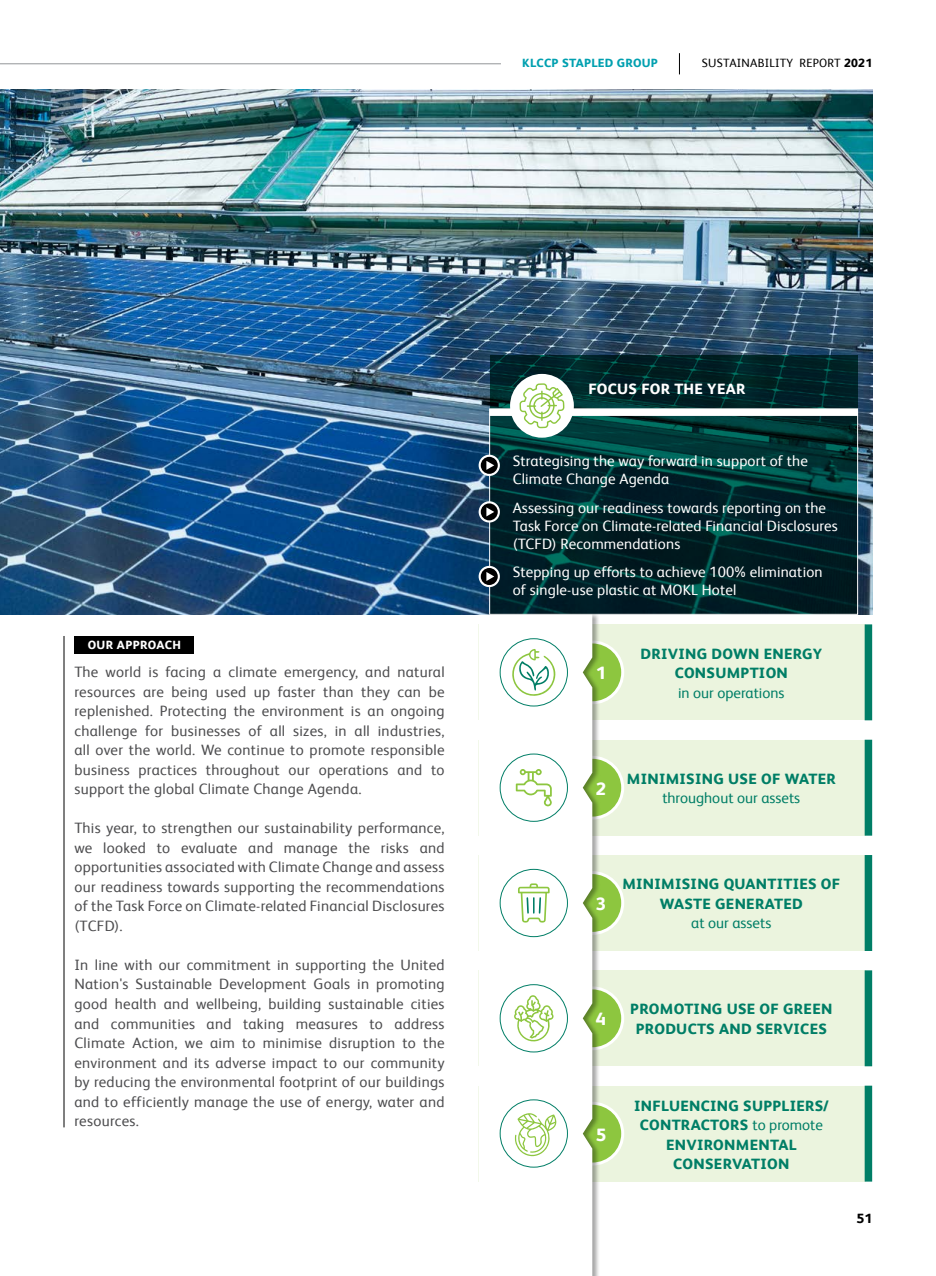
<style>
.page{position:relative;width:936px;height:1276px;background:#fff}
.page>*{position:absolute;margin:0;border:0;box-sizing:border-box;transform-origin:0 0}
.t1{font:800 18px "FS Albert Pro";color:#fff}
.t2{font:15px/19.5px "FS Albert Pro";letter-spacing:.02em;color:#4d4d4f;text-align:justify}
.t3{font:15px/18px "FS Albert Pro";letter-spacing:.01em;color:#fff}
.t4{font:800 15px/19.5px "FS Albert Pro";letter-spacing:.02em;color:#007e66;text-align:center}
.t5{font:15px "FS Albert Pro";color:#007e66}
.t6{font:800 15px "FS Albert Pro";letter-spacing:.02em;color:#fff}
.t7{font:800 13.5px "FS Albert Pro";color:#000}
.t8{font:12px "FS Albert Pro";letter-spacing:.02em;color:#000}
.t9{font:800 12px "FS Albert Pro";letter-spacing:.02em;color:#00a0b0}
.t10{font:800 12px "FS Albert Pro";letter-spacing:.03em;color:#fff}
.s1{font-weight:800}
.s2{font-weight:400}
</style>
<div class="page">
<hr style="left:0;top:64px;width:501px;height:1px;background:#939598">
<svg style="left:679px;top:53px;width:1px;height:21px"></svg>
<img style="left:0;top:89px;width:872px;height:526px">
<hr style="left:64px;top:636px;width:1px;height:491px;background:#000">
<div style="left:74px;top:636px;width:120px;height:17px;background:#000"></div>
<svg style="left:490px;top:355px;width:367px;height:258px;background:#00282c"></svg>
<div style="left:489px;top:408px;width:368px;height:8px;background:#fff"></div>
<div style="left:510px;top:374px;width:64px;height:64px;background:#fff;border-radius:50%"></div>
<svg style="left:519px;top:383px;width:45px;height:45px"></svg>
<svg style="left:478px;top:455px;width:22px;height:21px"></svg>
<div style="left:480px;top:457px;width:17px;height:17px;background:#000;border-radius:50%"></div>
<svg style="left:486px;top:461px;width:8px;height:9px"></svg>
<svg style="left:478px;top:501px;width:22px;height:21px"></svg>
<div style="left:480px;top:503px;width:17px;height:17px;background:#000;border-radius:50%"></div>
<svg style="left:486px;top:507px;width:8px;height:9px"></svg>
<svg style="left:478px;top:566px;width:22px;height:21px"></svg>
<div style="left:480px;top:568px;width:17px;height:17px;background:#000;border-radius:50%"></div>
<svg style="left:486px;top:572px;width:8px;height:9px"></svg>
<div style="left:478px;top:624px;width:387px;height:96px;background:#ebf4de"></div>
<div style="left:478px;top:739px;width:387px;height:96px;background:#ebf4de"></div>
<div style="left:478px;top:855px;width:387px;height:96px;background:#ebf4de"></div>
<div style="left:478px;top:970px;width:387px;height:96px;background:#ebf4de"></div>
<div style="left:478px;top:1085px;width:387px;height:96px;background:#ebf4de"></div>
<div style="left:562px;top:642px;width:60px;height:61px;background:#8dc63f;border-radius:50%"></div>
<div style="left:560px;top:640px;width:64px;height:64px;border:3px solid #fff;border-radius:50%"></div>
<div style="left:562px;top:757px;width:60px;height:61px;background:#8dc63f;border-radius:50%"></div>
<div style="left:560px;top:756px;width:64px;height:63px;border:3px solid #fff;border-radius:50%"></div>
<div style="left:562px;top:872px;width:60px;height:61px;background:#8dc63f;border-radius:50%"></div>
<div style="left:560px;top:871px;width:64px;height:64px;border:3px solid #fff;border-radius:50%"></div>
<div style="left:562px;top:988px;width:60px;height:60px;background:#8dc63f;border-radius:50%"></div>
<div style="left:560px;top:986px;width:64px;height:64px;border:3px solid #fff;border-radius:50%"></div>
<div style="left:562px;top:1103px;width:60px;height:61px;background:#8dc63f;border-radius:50%"></div>
<div style="left:560px;top:1101px;width:64px;height:64px;border:3px solid #fff;border-radius:50%"></div>
<div style="left:864px;top:624px;width:8px;height:96px;background:#007e66"></div>
<div style="left:864px;top:739px;width:8px;height:96px;background:#007e66"></div>
<div style="left:864px;top:855px;width:8px;height:96px;background:#007e66"></div>
<div style="left:864px;top:970px;width:8px;height:96px;background:#007e66"></div>
<div style="left:864px;top:1085px;width:8px;height:96px;background:#007e66"></div>
<div style="left:479px;top:612px;width:121px;height:664px;background:#000;opacity:.35"></div>
<div style="left:478px;top:615px;width:114px;height:661px;background:#fff"></div>
<svg style="left:511px;top:648px;width:45px;height:49px;background:#ded"></svg>
<div style="left:499px;top:638px;width:69px;height:68px;border:1px solid #007e66;border-radius:50%"></div>
<div style="left:499px;top:1099px;width:69px;height:68px;border:1px solid #007e66;border-radius:50%"></div>
<svg style="left:514px;top:1112px;width:42px;height:44px;background:#e2f0cf"></svg>
<div style="left:499px;top:984px;width:69px;height:68px;border:1px solid #007e66;border-radius:50%"></div>
<svg style="left:514px;top:995px;width:39px;height:47px;background:#e1f0cd"></svg>
<div style="left:499px;top:869px;width:69px;height:68px;border:1px solid #007e66;border-radius:50%"></div>
<svg style="left:518px;top:883px;width:31px;height:39px"></svg>
<div style="left:499px;top:753px;width:69px;height:68px;border:1px solid #007e66;border-radius:50%"></div>
<svg style="left:515px;top:769px;width:37px;height:37px"></svg>
<p class="t9" style="left:522px;top:53px;width:137px">KLCCP STAPLED GROUP</p>
<p class="t8" style="left:702px;top:54px;width:172px">SUSTAINABILITY REPORT <span class="s1">2021</span></p>
<p class="t10" style="left:88px;top:635px;width:95px">OUR APPROACH</p>
<p class="t2" style="left:74px;top:661px;width:371px">The world is facing a climate emergency, and natural resources are being used up faster than they can be replenished. Protecting the environment is an ongoing challenge for businesses of all sizes, in all industries, all over the world. We continue to promote responsible business practices throughout our operations and to support the global Climate Change Agenda.</p>
<p class="t2" style="left:74px;top:817px;width:371px">This year, to strengthen our sustainability performance, we looked to evaluate and manage the risks and opportunities associated with Climate Change and assess our readiness towards supporting the recommendations of the Task Force on Climate-related Financial Disclosures (TCFD).</p>
<p class="t2" style="left:74px;top:954px;width:371px">In line with our commitment in supporting the United Nation's Sustainable Development Goals in promoting good health and wellbeing, building sustainable cities and communities and taking measures to address Climate Action, we aim to minimise disruption to the environment and its adverse impact to our community by reducing the environmental footprint of our buildings and to efficiently manage the use of energy, water and resources.</p>
<p class="t6" style="left:588px;top:377px;width:158px">FOCUS FOR THE YEAR</p>
<p class="t3" style="left:512px;top:451px;width:297px">Strategising the way forward in support of the<br>Climate Change Agenda</p>
<p class="t3" style="left:512px;top:497px;width:327px">Assessing our readiness towards reporting on the<br>Task Force on Climate-related Financial Disclosures (TCFD) Recommendations</p>
<p class="t3" style="left:512px;top:562px;width:311px">Stepping up efforts to achieve 100% elimination of single-use plastic at MOKL Hotel</p>
<p class="t1" style="left:596px;top:659px;width:12px">1</p>
<p class="t4" style="left:640px;top:642px;width:183px">DRIVING DOWN ENERGY<br>CONSUMPTION</p>
<p class="t5" style="left:678px;top:682px;width:108px">in our operations</p>
<p class="t1" style="left:596px;top:774px;width:12px">2</p>
<p class="t4" style="left:627px;top:767px;width:210px">MINIMISING USE OF WATER</p>
<p class="t5" style="left:662px;top:787px;width:139px">throughout our assets</p>
<p class="t1" style="left:596px;top:889px;width:12px">3</p>
<p class="t4" style="left:622px;top:873px;width:219px">MINIMISING QUANTITIES OF<br>WASTE GENERATED</p>
<p class="t5" style="left:691px;top:912px;width:82px">at our assets</p>
<p class="t1" style="left:596px;top:1005px;width:12px">4</p>
<p class="t4" style="left:630px;top:998px;width:204px">PROMOTING USE OF GREEN<br>PRODUCTS AND SERVICES</p>
<p class="t1" style="left:596px;top:1120px;width:12px">5</p>
<p class="t4" style="left:634px;top:1094px;width:196px">INFLUENCING SUPPLIERS/<br>CONTRACTORS <span class="s2">to promote<br></span>ENVIRONMENTAL<br>CONSERVATION</p>
<p class="t7" style="left:856px;top:1207px;width:17px">51</p>
</div>
